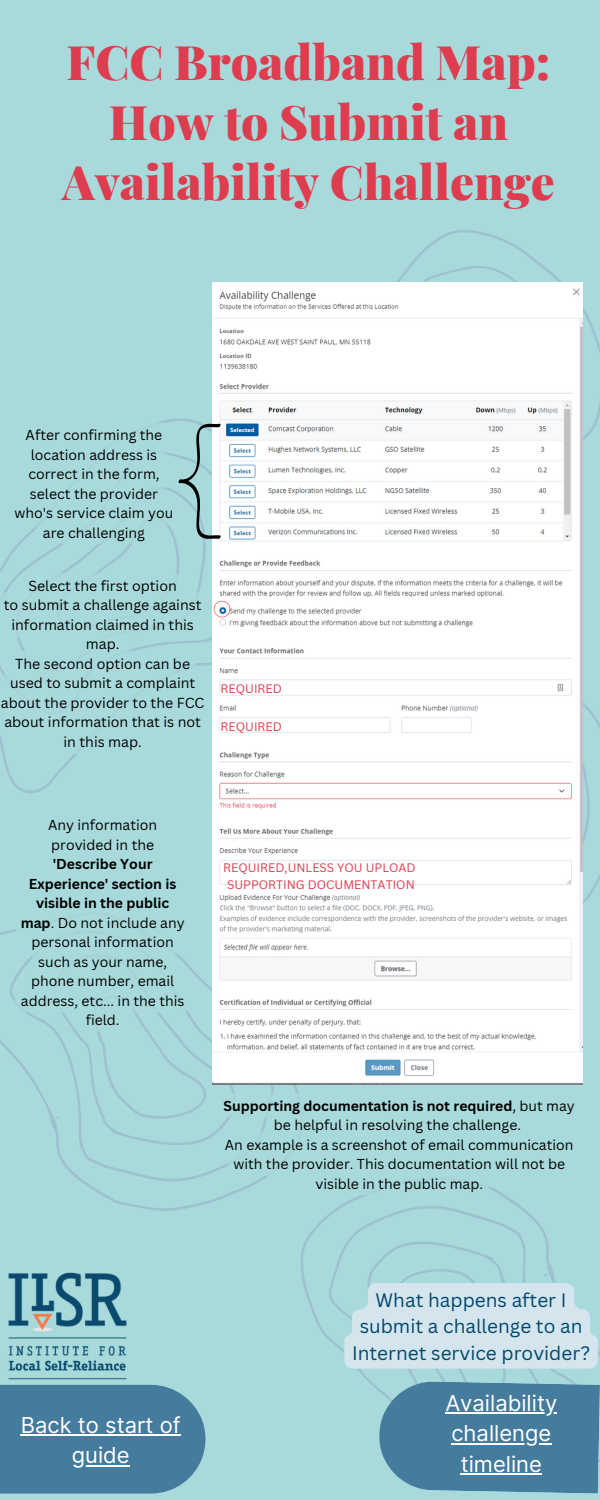
<style>
.page{position:relative;width:600px;height:1500px;background:#a8dadc}
.page>*{position:absolute;margin:0;border:0;box-sizing:border-box;transform-origin:0 0}
.t1{font:900 47.6px/60px "Playfair Display";color:#dd3d4e;text-align:center}
.t2{font:22px/30.8px "Inter";color:#fff;text-align:center}
.t3{font:19px/26.2px "Canva Sans";color:#00486d;text-align:center}
.t4{font:14.1px/19.5px "Canva Sans";color:#000;text-align:center}
.t5{font:14px/19.5px "Canva Sans";color:#000;text-align:center}
.t6{font:12px/16.5px "Canva Sans";color:#dd3d4e;text-align:center}
.s1{font-weight:700}
</style>
<div class="page">
<svg style="left:397px;top:230px;width:203px;height:210px"></svg>
<svg style="left:0;top:402px;width:213px;height:398px"></svg>
<svg style="left:0;top:874px;width:299px;height:337px"></svg>
<svg style="left:288px;top:1195px;width:312px;height:195px"></svg>
<img style="left:213px;top:282px;width:370px;height:803px">
<svg style="left:214px;top:601px;width:16px;height:16px"></svg>
<img style="left:0;top:1272px;width:135px;height:113px">
<svg style="left:218px;top:1093px;width:287px;height:102px"></svg>
<svg style="left:9px;top:422px;width:213px;height:122px"></svg>
<svg style="left:0;top:573px;width:210px;height:181px"></svg>
<div style="left:0;top:1385px;width:205px;height:109px;background:#457b9d"></div>
<hr style="left:21px;top:1434px;width:160px;height:2px;background:#fff">
<hr style="left:72px;top:1465px;width:58px;height:1px;background:#fff">
<svg style="left:15px;top:874px;width:175px;height:158px"></svg>
<svg style="left:378px;top:1381px;width:222px;height:113px;background:#5085a4"></svg>
<hr style="left:445px;top:1412px;width:112px;height:2px;background:#fff">
<hr style="left:451px;top:1443px;width:100px;height:1px;background:#fff">
<hr style="left:461px;top:1474px;width:81px;height:1px;background:#fff">
<svg style="left:344px;top:1283px;width:254px;height:86px;background:#d1e3eb"></svg>
<h1 class="t1" style="left:62px;top:30px;width:494px">FCC Broadband Map:<br>How to Submit an<br>Availability Challenge</h1>
<p class="t5" style="left:15px;top:425px;width:160px">After confirming the location address is correct in the form, select the provider who's service claim you are challenging</p>
<p class="t4" style="left:1px;top:576px;width:205px">Select the first option<br>to submit a challenge against information claimed in this map.<br>The second option can be used to submit a complaint about the provider to the FCC about information that is not in this map.</p>
<p class="t6" style="left:221px;top:680px;width:63px">REQUIRED</p>
<p class="t6" style="left:221px;top:718px;width:63px">REQUIRED</p>
<p class="t5" style="left:48px;top:815px;width:110px;text-align:left">Any information provided in the</p>
<p class="t5" style="left:21px;top:854px;width:166px"><span class="s1">'Describe Your<br>Experience' section is visible in the public map</span>. Do not include any personal information such as your name, phone number, email address, etc... in the this field.</p>
<p class="t6" style="left:223px;top:860px;width:194px">REQUIRED,UNLESS YOU UPLOAD<br>SUPPORTING DOCUMENTATION</p>
<p class="t5" style="left:224px;top:1096px;width:353px"><span class="s1">Supporting documentation is not required</span>, but may be helpful in resolving the challenge.<br>An example is a screenshot of email communication with the provider. This documentation will not be visible in the public map.</p>
<h2 class="t2" style="left:21px;top:1409px;width:162px">Back to start of guide</h2>
<h3 class="t3" style="left:352px;top:1287px;width:240px">What happens after I submit a challenge to an<br>Internet service provider?</h3>
<h2 class="t2" style="left:445px;top:1387px;width:113px">Availability challenge timeline</h2>
</div>
